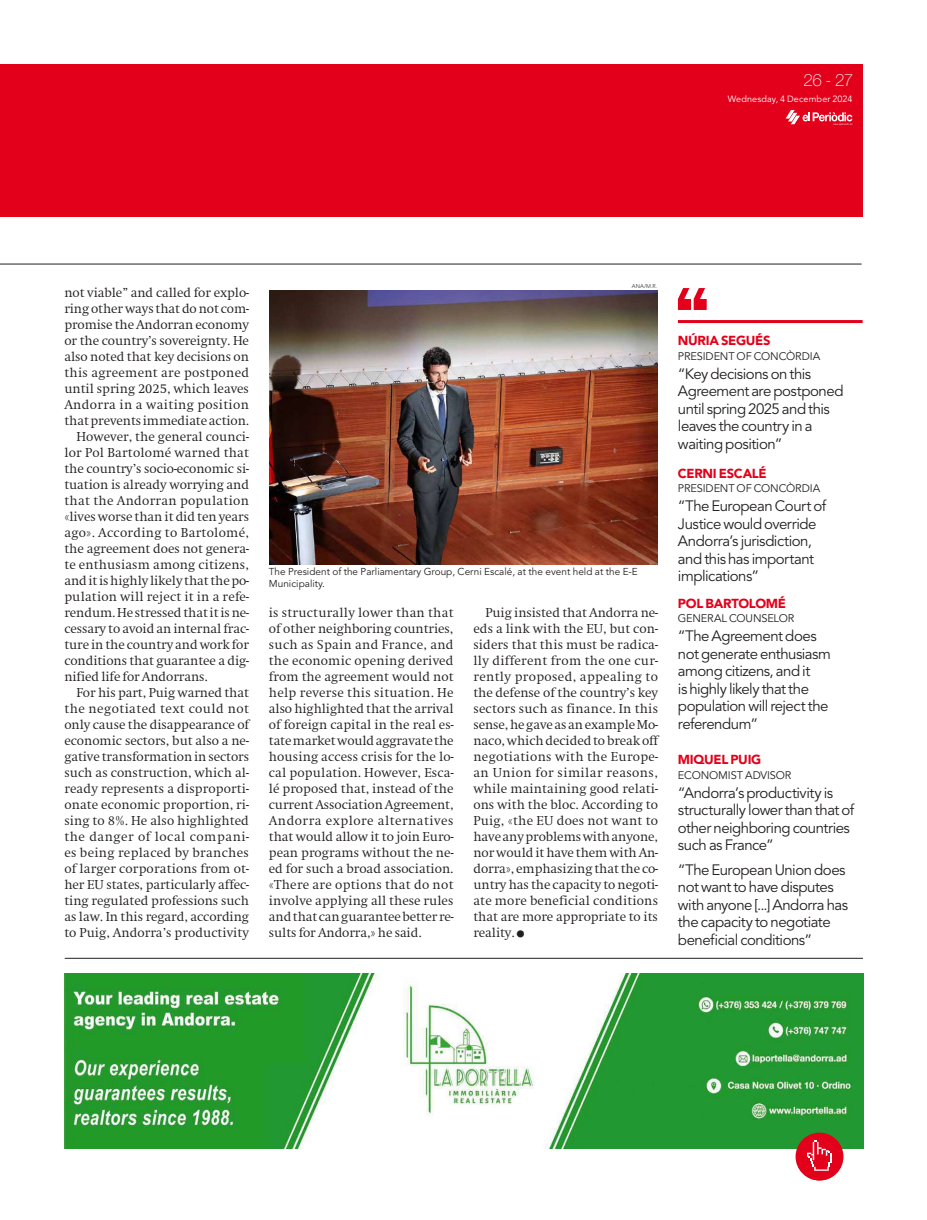
<style>
.page{position:relative;width:927px;height:1220px;background:#fff}
.page>*{position:absolute;margin:0;border:0;box-sizing:border-box;transform-origin:0 0}
.t1{font:100 17px "Helvetica Neue LT Std";color:#fff}
.t2{font:15px/17.5px "Avenir LT Std";letter-spacing:-.035em;color:#231f20}
.t3{font:900 13px "Avenir LT Std";letter-spacing:-.025em;color:#e2001a}
.t4{font:300 12.5px/16px "Swift ND Std";letter-spacing:-.005em;color:#231f20;text-align:justify}
.t5{font:300 12.5px "Swift ND Std";letter-spacing:.02em;color:#231f20}
.t6{font:300 12.5px "Swift ND Std";letter-spacing:.025em;color:#231f20}
.t7{font:300 12.5px "Swift ND Std";letter-spacing:.015em;color:#231f20}
.t8{font:300 12.5px "Swift ND Std";letter-spacing:.03em;color:#231f20}
.t9{font:300 12.5px "Swift ND Std";letter-spacing:.04em;color:#231f20}
.t10{font:11px "Avenir LT Std";letter-spacing:-.01em;color:#231f20}
.t11{font:10px/11.4px "Avenir LT Std";color:#231f20}
.t12{font:9px "Avenir LT Std";letter-spacing:.02em;color:#fff}
.t13{font:300 5.5px "Avenir LT Std";color:#231f20}
</style>
<div class="page">
<div style="left:0;top:64px;width:862px;height:153px;background:#e2001a"></div>
<svg style="left:785px;top:110px;width:67px;height:15px"></svg>
<hr style="left:65px;top:958px;width:798px;height:1px;background:#231f20">
<img style="left:65px;top:974px;width:798px;height:174px">
<svg style="left:795px;top:1133px;width:48px;height:48px;background:#d44048"></svg>
<hr style="left:0;top:264px;width:861px;height:1px;background:#231f20">
<img style="left:269px;top:291px;width:388px;height:273px">
<hr style="left:678px;top:320px;width:184px;height:3px;background:#e2001a">
<svg style="left:678px;top:288px;width:28px;height:22px"></svg>
<h1 class="t1" style="left:803px;top:70px;width:51px">26 - 27</h1>
<p class="t12" style="left:728px;top:94px;width:126px">Wednesday, 4 December 2024</p>
<p class="t4" style="left:64px;top:285px;width:186px">not viable” and called for explo-</p>
<p class="t4" style="left:64px;top:301px;width:186px">ring other ways that do not com-</p>
<p class="t4" style="left:64px;top:317px;width:186px">promise the Andorran economy</p>
<p class="t4" style="left:64px;top:333px;width:186px">or the country’s sovereignty. He</p>
<p class="t4" style="left:64px;top:349px;width:186px">also noted that key decisions on</p>
<p class="t5" style="left:64px;top:365px;width:186px">this agreement are postponed</p>
<p class="t4" style="left:64px;top:381px;width:186px">until spring 2025, which leaves</p>
<p class="t6" style="left:64px;top:397px;width:186px">Andorra in a waiting position</p>
<p class="t4" style="left:64px;top:413px;width:186px">that prevents immediate action.</p>
<p class="t4" style="left:76px;top:429px;width:174px">However, the general counci-</p>
<p class="t7" style="left:64px;top:445px;width:186px">lor Pol Bartolomé warned that</p>
<p class="t4" style="left:64px;top:461px;width:186px">the country’s socio-economic si-</p>
<p class="t4" style="left:64px;top:477px;width:186px">tuation is already worrying and</p>
<p class="t5" style="left:64px;top:493px;width:186px">that the Andorran population</p>
<p class="t4" style="left:64px;top:509px;width:186px">«lives worse than it did ten years</p>
<p class="t5" style="left:64px;top:525px;width:186px">ago». According to Bartolomé,</p>
<p class="t4" style="left:64px;top:541px;width:186px">the agreement does not genera-</p>
<p class="t4" style="left:64px;top:557px;width:186px">te enthusiasm among citizens,</p>
<p class="t4" style="left:64px;top:573px;width:186px">and it is highly likely that the po-</p>
<p class="t4" style="left:64px;top:589px;width:186px">pulation will reject it in a refe-</p>
<p class="t4" style="left:64px;top:605px;width:186px">rendum. He stressed that it is ne-</p>
<p class="t4" style="left:64px;top:621px;width:186px">cessary to avoid an internal frac-</p>
<p class="t4" style="left:64px;top:637px;width:186px">ture in the country and work for</p>
<p class="t4" style="left:64px;top:653px;width:186px">conditions that guarantee a dig-</p>
<p class="t4" style="left:64px;top:669px;width:145px">nified life for Andorrans.</p>
<p class="t4" style="left:76px;top:685px;width:174px">For his part, Puig warned that</p>
<p class="t8" style="left:64px;top:701px;width:186px">the negotiated text could not</p>
<p class="t4" style="left:64px;top:717px;width:186px">only cause the disappearance of</p>
<p class="t4" style="left:64px;top:733px;width:186px">economic sectors, but also a ne-</p>
<p class="t4" style="left:64px;top:749px;width:186px">gative transformation in sectors</p>
<p class="t4" style="left:64px;top:765px;width:186px">such as construction, which al-</p>
<p class="t4" style="left:64px;top:781px;width:186px">ready represents a disproporti-</p>
<p class="t4" style="left:64px;top:797px;width:186px">onate economic proportion, ri-</p>
<p class="t4" style="left:64px;top:813px;width:186px">sing to 8%. He also highlighted</p>
<p class="t9" style="left:64px;top:829px;width:186px">the danger of local compani-</p>
<p class="t6" style="left:64px;top:845px;width:186px">es being replaced by branches</p>
<p class="t4" style="left:64px;top:861px;width:186px">of larger corporations from ot-</p>
<p class="t4" style="left:64px;top:877px;width:186px">her EU states, particularly affec-</p>
<p class="t4" style="left:64px;top:893px;width:186px">ting regulated professions such</p>
<p class="t4" style="left:64px;top:909px;width:186px">as law. In this regard, according</p>
<p class="t4" style="left:64px;top:925px;width:186px">to Puig, Andorra’s productivity</p>
<p class="t13" style="left:632px;top:283px;width:27px">ANA/M.R.</p>
<p class="t11" style="left:269px;top:566px;width:370px">The President of the Parliamentary Group, Cerni Escalé, at the event held at the E-E<br>Municipality.</p>
<p class="t4" style="left:269px;top:605px;width:186px">is structurally lower than that of other neighboring countries, such as Spain and France, and the economic opening derived from the agreement would not help reverse this situation. He also highlighted that the arrival of foreign capital in the real es&shy;tate market would aggravate the housing access crisis for the lo&shy;cal population. However, Esca&shy;lé proposed that, instead of the current Association Agreement, Andorra explore alternatives that would allow it to join Euro&shy;pean programs without the ne&shy;ed for such a broad association. «There are options that do not involve applying all these rules and that can guarantee better re&shy;sults for Andorra,» he said.</p>
<p class="t4" style="left:473px;top:605px;width:186px;text-indent:12px">Puig insisted that Andorra ne&shy;eds a link with the EU, but con&shy;siders that this must be radica&shy;lly different from the one cur&shy;rently proposed, appealing to the defense of the country’s key sectors such as finance. In this sense, he gave as an example Mo&shy;naco, which decided to break off negotiations with the Europe&shy;an Union for similar reasons, while maintaining good relati&shy;ons with the bloc. According to Puig, «the EU does not want to have any problems with anyone, nor would it have them with An&shy;dorra», emphasizing that the co&shy;untry has the capacity to negoti&shy;ate more beneficial conditions that are more appropriate to its reality.</p>
<p class="t3" style="left:678px;top:333px;width:94px">NÚRIA SEGUÉS</p>
<p class="t10" style="left:678px;top:350px;width:144px">PRESIDENT OF CONCÒRDIA</p>
<p class="t2" style="left:678px;top:365px;width:167px">“Key decisions on this<br>Agreement are postponed until spring 2025 and this leaves the country in a waiting position”</p>
<p class="t3" style="left:678px;top:465px;width:90px">CERNI ESCALÉ</p>
<p class="t10" style="left:678px;top:482px;width:144px">PRESIDENT OF CONCÒRDIA</p>
<p class="t2" style="left:678px;top:497px;width:150px">“The European Court of<br>Justice would override<br>Andorra’s jurisdiction, and this has important implications”</p>
<p class="t3" style="left:678px;top:595px;width:110px">POL BARTOLOMÉ</p>
<p class="t10" style="left:678px;top:612px;width:118px">GENERAL COUNSELOR</p>
<p class="t2" style="left:678px;top:628px;width:155px">“The Agreement does not generate enthusiasm among citizens, and it<br>is highly likely that the population will reject the referendum”</p>
<p class="t3" style="left:678px;top:752px;width:85px">MIQUEL PUIG</p>
<p class="t10" style="left:678px;top:769px;width:115px">ECONOMIST ADVISOR</p>
<p class="t2" style="left:678px;top:784px;width:178px">“Andorra’s productivity is structurally lower than that of other neighboring countries such as France”</p>
<p class="t2" style="left:678px;top:861px;width:172px">“The European Union does not want to have disputes with anyone [...] Andorra has the capacity to negotiate beneficial conditions”</p>
</div>
